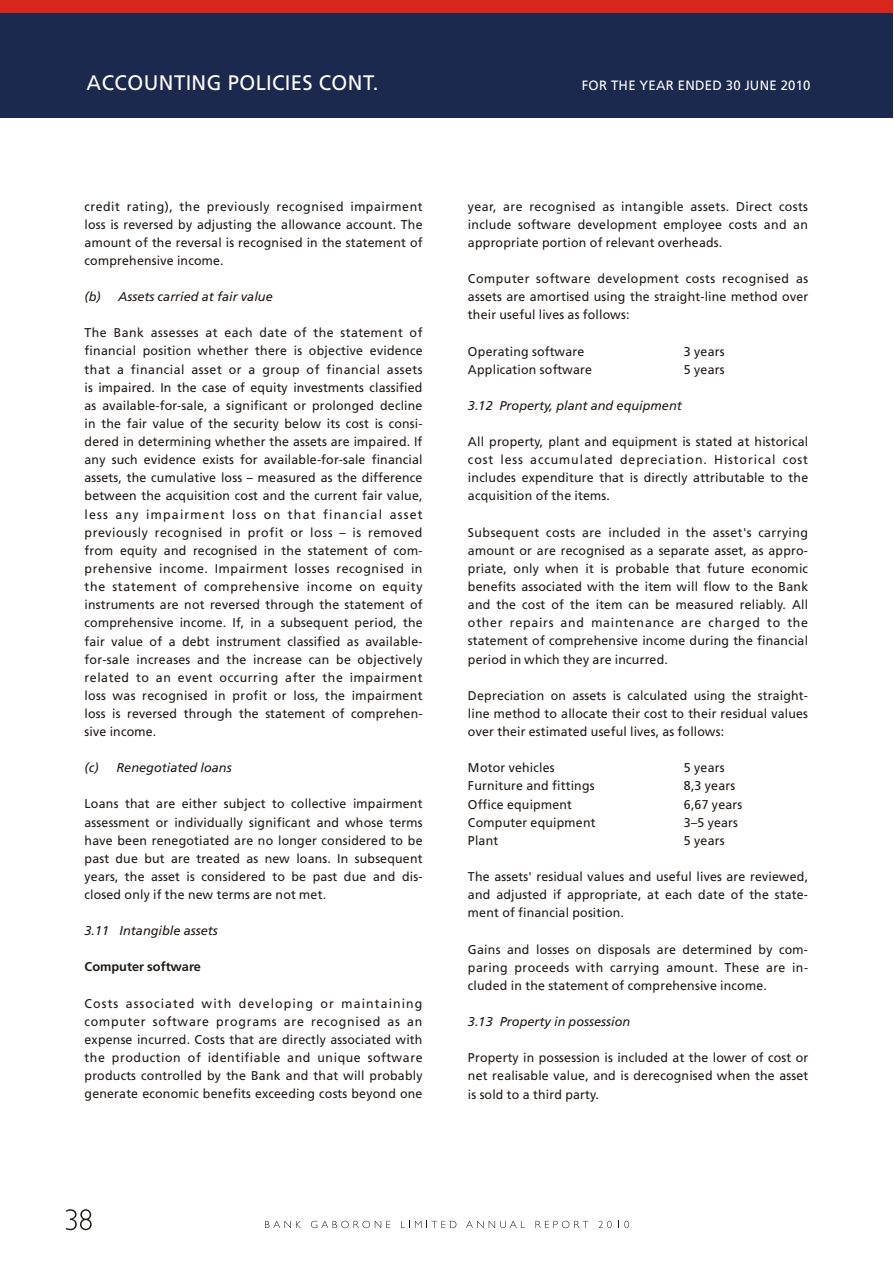
<style>
.page{position:relative;width:894px;height:1263px;background:#fff}
.page>*{position:absolute;margin:0;border:0;box-sizing:border-box;transform-origin:0 0}
.t1{font:21px "Frutiger 55 Roman";color:#fff}
.t2{font:13.5px "Frutiger 55 Roman";color:#fff}
.t3{font:12.75px/18.1px "Frutiger 55 Roman";color:#1f1a17;text-align:justify}
.t4{font:italic 12.75px "Frutiger 56";color:#1f1a17}
.t5{font:700 12.75px "Frutiger 65";color:#1f1a17}
</style>
<div class="page">
<svg style="left:265px;top:1221px;width:36px;height:7px"></svg>
<svg style="left:311px;top:1221px;width:79px;height:7px"></svg>
<svg style="left:401px;top:1221px;width:20px;height:7px"></svg>
<svg style="left:431px;top:1221px;width:25px;height:7px"></svg>
<svg style="left:466px;top:1221px;width:59px;height:7px"></svg>
<svg style="left:536px;top:1221px;width:52px;height:7px"></svg>
<svg style="left:599px;top:1221px;width:13px;height:7px"></svg>
<svg style="left:618px;top:1221px;width:11px;height:7px"></svg>
<svg style="left:66px;top:1209px;width:26px;height:21px"></svg>
<div style="left:0;top:0;width:893px;height:118px;background:#1a294d"></div>
<div style="left:0;top:0;width:893px;height:13px;background:#d9261c"></div>
<h1 class="t1" style="left:87px;top:74px;width:294px">ACCOUNTING POLICIES CONT.</h1>
<p class="t2" style="left:582px;top:80px;width:230px">FOR THE YEAR ENDED 30 JUNE 2010</p>
<p class="t3" style="left:85px;top:198px;width:340px">credit rating), the previously recognised impairment loss is reversed by adjusting the allowance account. The amount of the reversal is recognised in the statement of comprehensive income.</p>
<p class="t4" style="left:85px;top:291px;width:190px">(b) Assets carried at fair value</p>
<p class="t3" style="left:85px;top:325px;width:340px">The Bank assesses at each date of the statement of financial position whether there is objective evidence that a financial asset or a group of financial assets is impaired. In the case of equity investments classified as available-for-sale, a significant or prolonged decline in the fair value of the security below its cost is consi&shy;dered in determining whether the assets are impaired. If any such evidence exists for available-for-sale financial assets, the cumulative loss – measured as the difference between the acquisition cost and the current fair value, less any impairment loss on that financial asset previously recognised in profit or loss – is removed from equity and recognised in the statement of com&shy;prehensive income. Impairment losses recognised in the statement of comprehensive income on equity instruments are not reversed through the statement of comprehensive income. If, in a subsequent period, the fair value of a debt instrument classified as available&shy;for-sale increases and the increase can be objectively related to an event occurring after the impairment loss was recognised in profit or loss, the impairment loss is reversed through the statement of comprehen&shy;sive income.</p>
<p class="t4" style="left:85px;top:763px;width:149px">(c) Renegotiated loans</p>
<p class="t3" style="left:85px;top:796px;width:340px">Loans that are either subject to collective impairment assessment or individually significant and whose terms have been renegotiated are no longer considered to be past due but are treated as new loans. In subsequent years, the asset is considered to be past due and dis&shy;closed only if the new terms are not met.</p>
<p class="t4" style="left:85px;top:926px;width:135px">3.11 Intangible assets</p>
<p class="t5" style="left:85px;top:962px;width:118px">Computer software</p>
<p class="t3" style="left:85px;top:995px;width:340px">Costs associated with developing or maintaining computer software programs are recognised as an expense incurred. Costs that are directly associated with the production of identifiable and unique software products controlled by the Bank and that will probably generate economic benefits exceeding costs beyond one</p>
<p class="t3" style="left:468px;top:198px;width:342px">year, are recognised as intangible assets. Direct costs include software development employee costs and an appropriate portion of relevant overheads.</p>
<p class="t3" style="left:468px;top:271px;width:342px">Computer software development costs recognised as assets are amortised using the straight-line method over their useful lives as follows:</p>
<p class="t3" style="left:468px;top:343px;width:118px">Operating software</p>
<p class="t3" style="left:684px;top:343px;width:42px">3 years</p>
<p class="t3" style="left:468px;top:361px;width:126px">Application software</p>
<p class="t3" style="left:684px;top:361px;width:42px">5 years</p>
<p class="t4" style="left:468px;top:400px;width:215px">3.12 Property, plant and equipment</p>
<p class="t3" style="left:468px;top:433px;width:342px">All property, plant and equipment is stated at historical cost less accumulated depreciation. Historical cost includes expenditure that is directly attributable to the acquisition of the items.</p>
<p class="t3" style="left:468px;top:524px;width:342px">Subsequent costs are included in the asset's carrying amount or are recognised as a separate asset, as appro&shy;priate, only when it is probable that future economic benefits associated with the item will flow to the Bank and the cost of the item can be measured reliably. All other repairs and maintenance are charged to the statement of comprehensive income during the financial period in which they are incurred.</p>
<p class="t3" style="left:468px;top:687px;width:342px">Depreciation on assets is calculated using the straight&shy;line method to allocate their cost to their residual values over their estimated useful lives, as follows:</p>
<p class="t3" style="left:468px;top:760px;width:88px">Motor vehicles</p>
<p class="t3" style="left:684px;top:760px;width:42px">5 years</p>
<p class="t3" style="left:468px;top:778px;width:128px">Furniture and fittings</p>
<p class="t3" style="left:684px;top:778px;width:53px">8,3 years</p>
<p class="t3" style="left:468px;top:796px;width:106px">Office equipment</p>
<p class="t3" style="left:684px;top:796px;width:60px">6,67 years</p>
<p class="t3" style="left:468px;top:814px;width:129px">Computer equipment</p>
<p class="t3" style="left:684px;top:814px;width:56px">3–5 years</p>
<p class="t3" style="left:468px;top:832px;width:32px">Plant</p>
<p class="t3" style="left:684px;top:832px;width:42px">5 years</p>
<p class="t3" style="left:468px;top:869px;width:342px">The assets' residual values and useful lives are reviewed, and adjusted if appropriate, at each date of the state&shy;ment of financial position.</p>
<p class="t3" style="left:468px;top:941px;width:342px">Gains and losses on disposals are determined by com&shy;paring proceeds with carrying amount. These are in&shy;cluded in the statement of comprehensive income.</p>
<p class="t4" style="left:468px;top:1017px;width:164px">3.13 Property in possession</p>
<p class="t3" style="left:468px;top:1050px;width:342px">Property in possession is included at the lower of cost or net realisable value, and is derecognised when the asset is sold to a third party.</p>
</div>
